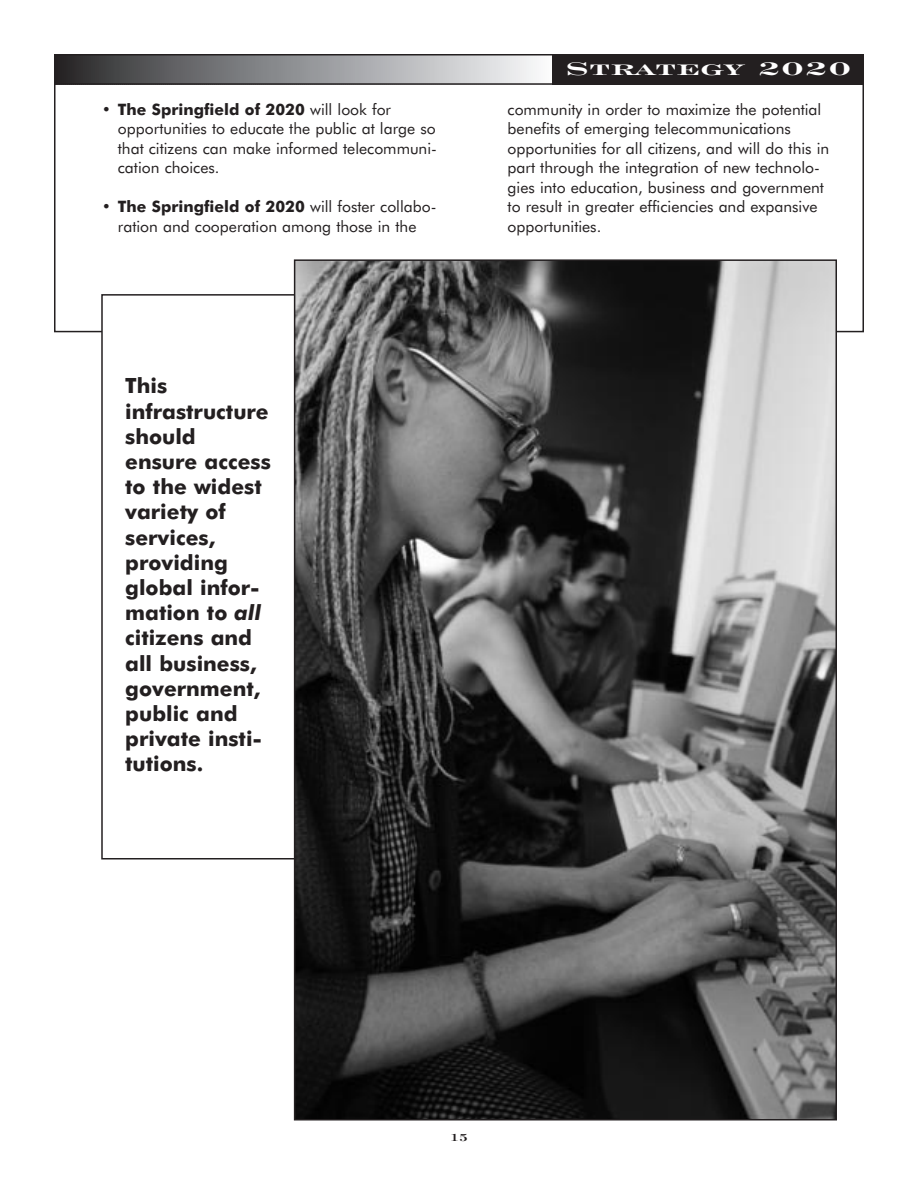
<style>
.page{position:relative;width:918px;height:1188px;background:#fff}
.page>*{position:absolute;margin:0;border:0;box-sizing:border-box;transform-origin:0 0}
.t1{font:700 27px "Engravers Roman BT";color:#fff;scale:1.5 1}
.t2{font:700 21px/25.2px "Futura BT";color:#231f20}
.t3{font:15.75px/19.5px "Futura BT";color:#231f20}
.t4{font:700 15px "Engravers Roman BT";color:#231f20}
.s1{font-weight:700}
.s2{font-style:italic}
</style>
<div class="page">
<svg style="left:57px;top:57px;width:496px;height:25px;background:#929395"></svg>
<div style="left:54px;top:54px;width:503px;height:31px;border:2px solid #231f20"></div>
<div style="left:553px;top:54px;width:311px;height:31px;background:#231f20"></div>
<img style="left:297px;top:262px;width:537px;height:855px">
<p class="t3" style="left:118px;top:101px;width:321px;text-indent:-16px"><span class="s1">• The Springfield of 2020</span> will look for opportunities to educate the public at large so that citizens can make informed telecommuni&shy;cation choices.</p>
<p class="t3" style="left:102px;top:199px;width:336px;text-align:center"><span class="s1">• The Springfield of 2020</span> will foster collabo&shy;ration and cooperation among those in the</p>
<h2 class="t2" style="left:125px;top:376px;width:147px">This infrastructure should ensure access to the widest variety of services, providing global infor&shy;mation to <span class="s2">all </span>citizens and all business, government, public and private insti&shy;tutions.</h2>
<h1 class="t1" style="left:565px;top:49px;width:193px">Strategy 2020</h1>
<p class="t3" style="left:508px;top:101px;width:323px">community in order to maximize the potential benefits of emerging telecommunications opportunities for all citizens, and will do this in part through the integration of new technolo&shy;gies into education, business and government to result in greater efficiencies and expansive opportunities.</p>
<p class="t4" style="left:450px;top:1127px;width:19px">15</p>
</div>
